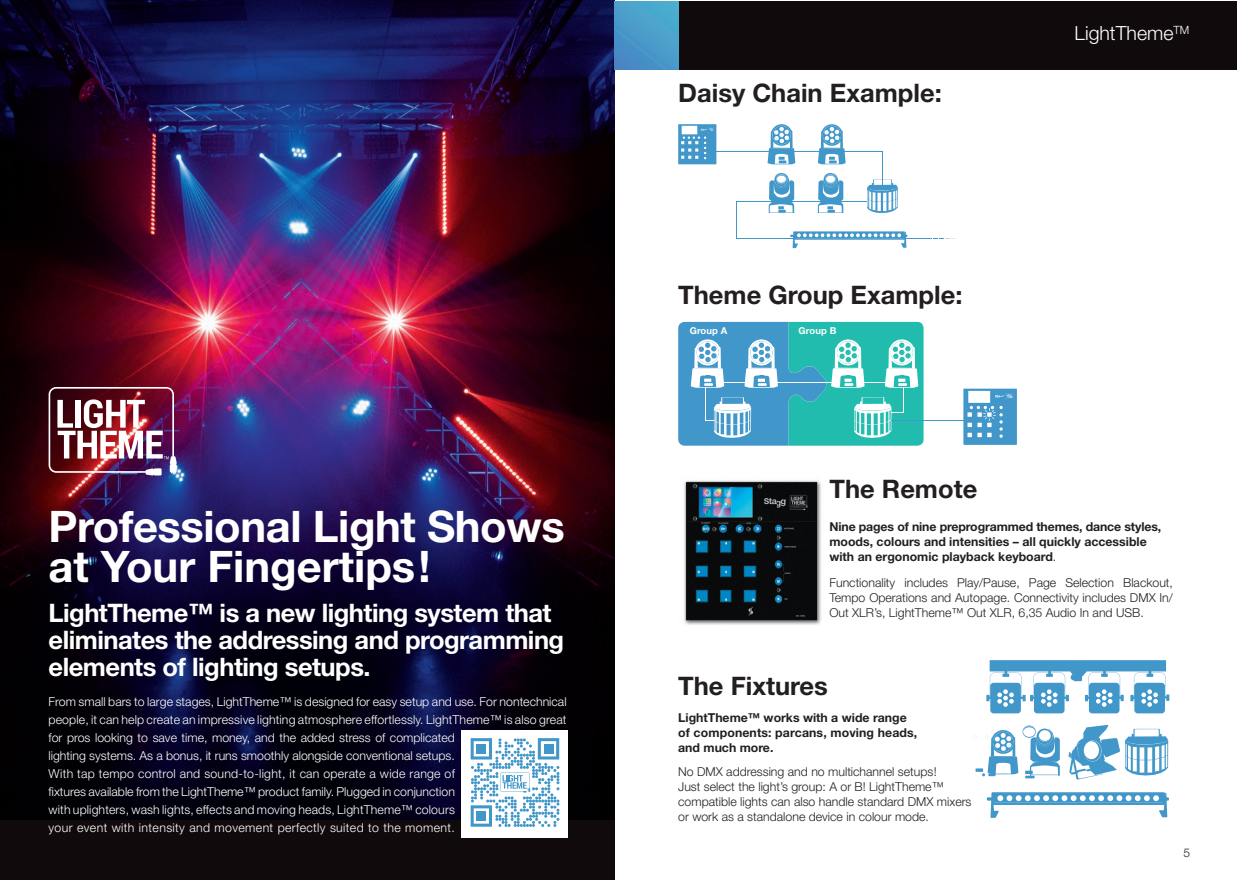
<style>
.page{position:relative;width:1237px;height:880px;background:#fff}
.page>*{position:absolute;margin:0;border:0;box-sizing:border-box;transform-origin:0 0}
.t1{font:700 43.5px/40.5px "Helvetica Neue LT Std";letter-spacing:-.01em;color:#fff}
.t2{font:700 25.5px/27px "Helvetica Neue LT Std";letter-spacing:-.02em;color:#fff}
.t3{font:700 25.5px "Helvetica Neue LT Std";color:#231f20}
.t4{font:300 19.5px "Helvetica Neue LT Std";color:#fff}
.t5{font:300 12.3px/18px "Helvetica Neue LT Std";color:#fff}
.t6{font:300 12.3px/15px "Helvetica Neue LT Std";color:#231f20}
.t7{font:700 12.3px/15px "Helvetica Neue LT Std";color:#231f20}
.t8{font:300 12px "Helvetica Neue LT Std";color:#231f20}
.t9{font:700 9.45px "Helvetica Neue LT Std";letter-spacing:.01em;color:#fff}
.s1{font-weight:300}
</style>
<div class="page">
<div style="left:0;top:0;width:614px;height:880px;background:#110a0c"></div>
<img style="left:0;top:0;width:614px;height:819px">
<div style="left:461px;top:731px;width:106px;height:107px;background:#fff"></div>
<svg style="left:678px;top:124px;width:38px;height:40px;background:#64aad2"></svg>
<svg style="left:767px;top:124px;width:28px;height:40px"></svg>
<svg style="left:817px;top:124px;width:28px;height:40px"></svg>
<svg style="left:768px;top:173px;width:26px;height:40px"></svg>
<svg style="left:817px;top:173px;width:26px;height:40px"></svg>
<svg style="left:867px;top:179px;width:30px;height:34px"></svg>
<hr style="left:714px;top:151px;width:117px;height:1px;background:#4197c9">
<hr style="left:840px;top:151px;width:42px;height:1px;background:#4197c9">
<hr style="left:882px;top:151px;width:1px;height:37px;background:#4197c9">
<hr style="left:781px;top:202px;width:86px;height:1px;background:#4197c9">
<hr style="left:736px;top:238px;width:59px;height:1px;background:#4197c9">
<hr style="left:736px;top:202px;width:1px;height:36px;background:#4197c9">
<hr style="left:736px;top:201px;width:51px;height:1px;background:#4197c9">
<svg style="left:790px;top:231px;width:165px;height:17px"></svg>
<svg style="left:678px;top:322px;width:245px;height:123px;background:#56b9c7"></svg>
<hr style="left:891px;top:420px;width:73px;height:1px;background:#4197c9">
<svg style="left:963px;top:388px;width:53px;height:57px;background:#67abd3"></svg>
<img style="left:684px;top:480px;width:137px;height:145px">
<svg style="left:986px;top:792px;width:182px;height:25px"></svg>
<svg style="left:986px;top:660px;width:183px;height:53px"></svg>
<svg style="left:973px;top:725px;width:86px;height:53px"></svg>
<svg style="left:1068px;top:724px;width:100px;height:55px"></svg>
<img style="left:49px;top:387px;width:128px;height:88px">
<div style="left:614px;top:1px;width:622px;height:69px;background:#110a0c"></div>
<div style="left:614px;top:1px;width:64px;height:69px;background:linear-gradient(to bottom,#4babce,#488dc5)"></div>
<svg style="left:470px;top:738px;width:89px;height:89px"></svg>
<div style="left:477px;top:811px;width:9px;height:9px;background:#4197c9"></div>
<h1 class="t1" style="left:49px;top:505px;width:517px">Professional Light Shows at Your Fingertips!</h1>
<h2 class="t2" style="left:49px;top:598px;width:517px">LightTheme™ is a new lighting system that eliminates the addressing and programming elements of lighting setups.</h2>
<p class="t5" style="left:49px;top:692px;width:519px">From small bars to large stages, LightTheme™ is designed for easy setup and use. For nontechnical people, it can help create an impressive lighting atmosphere effortlessly. LightTheme™ is also great for pros looking to save time, money, and the added stress of complicated<br>lighting systems. As a bonus, it runs smoothly alongside conventional setups.<br>With tap tempo control and sound-to-light, it can operate a wide range of<br>fixtures available from the LightTheme™ product family. Plugged in conjunction<br>with uplighters, wash lights, effects and moving heads, LightTheme™ colours<br>your event with intensity and movement perfectly suited to the moment.</p>
<h2 class="t3" style="left:678px;top:77px;width:265px">Daisy Chain Example:</h2>
<h2 class="t3" style="left:678px;top:279px;width:286px">Theme Group Example:</h2>
<p class="t9" style="left:689px;top:325px;width:39px">Group A</p>
<p class="t9" style="left:798px;top:325px;width:39px">Group B</p>
<h2 class="t3" style="left:829px;top:473px;width:149px">The Remote</h2>
<h3 class="t4" style="left:1074px;top:21px;width:116px">LightTheme<sup>TM</sup></h3>
<p class="t7" style="left:829px;top:519px;width:333px">Nine pages of nine preprogrammed themes, dance styles, moods, colours and intensities – all quickly accessible with an ergonomic playback keyboard<span class="s1">.</span></p>
<p class="t6" style="left:829px;top:575px;width:345px;text-align:justify">Functionality includes Play/Pause, Page Selection Blackout, Tempo Operations and Autopage. Connectivity includes DMX In/ Out XLR’s, LightTheme™ Out XLR, 6,35 Audio In and USB.</p>
<h2 class="t3" style="left:678px;top:670px;width:151px">The Fixtures</h2>
<p class="t7" style="left:678px;top:710px;width:241px">LightTheme™ works with a wide range of components: parcans, moving heads, and much more.</p>
<p class="t6" style="left:678px;top:763px;width:295px">No DMX addressing and no multichannel setups!<br>Just select the light’s group: A or B! LightTheme™ compatible lights can also handle standard DMX mixers or work as a standalone device in colour mode.</p>
<p class="t8" style="left:1183px;top:845px;width:8px">5</p>
</div>
